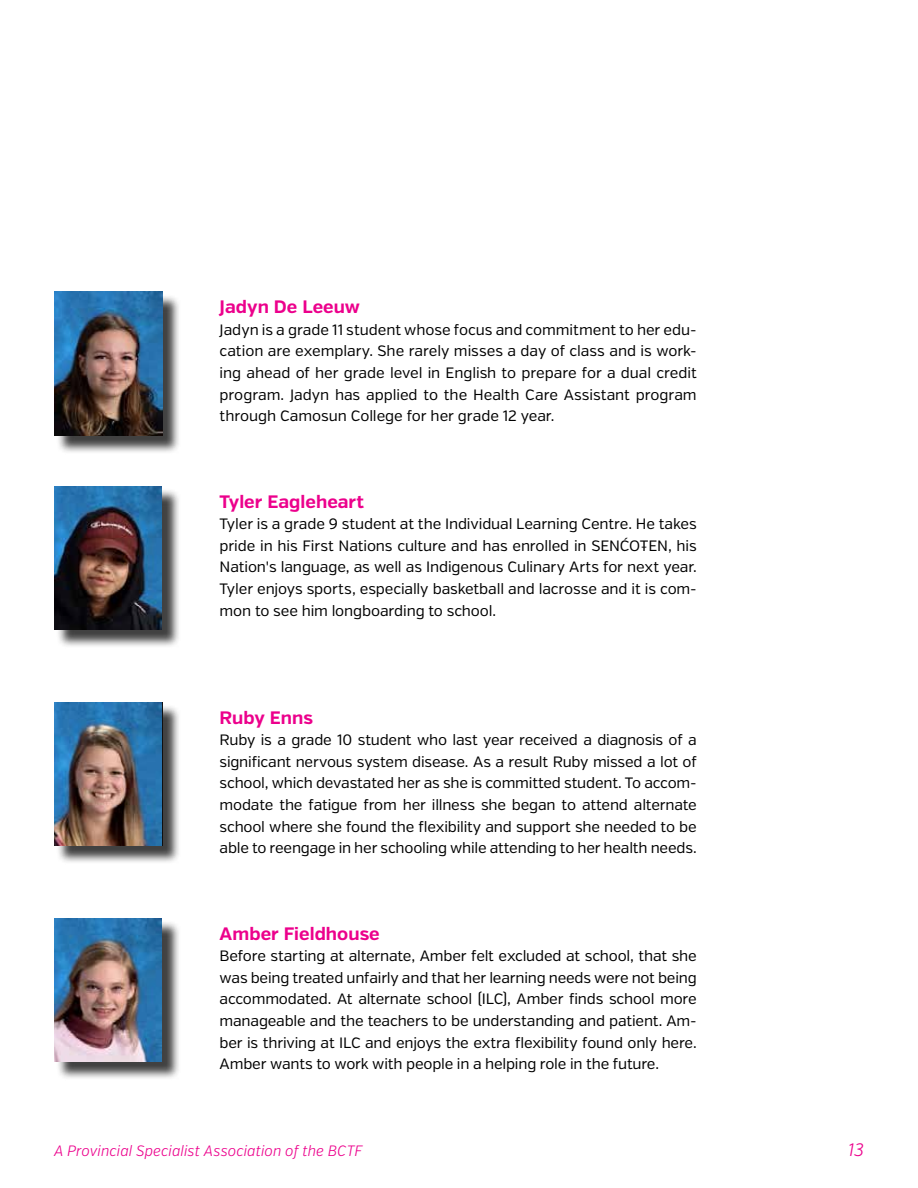
<style>
.page{position:relative;width:918px;height:1188px;background:#fff}
.page>*{position:absolute;margin:0;border:0;box-sizing:border-box;transform-origin:0 0}
.t1{font:700 18px "Verb";color:#ec008c}
.t2{font:italic 300 18px "Verb Cond";color:#ec008c}
.t3{font:15px/21.6px "Verb";letter-spacing:-.01em;color:#000;text-align:justify}
.t4{font:italic 300 15px "Verb Cond";letter-spacing:.005em;color:#ec008c}
</style>
<div class="page">
<div style="left:56px;top:920px;width:125px;height:161px;background:#000;opacity:.75"></div>
<img style="left:54px;top:918px;width:108px;height:144px">
<div style="left:56px;top:294px;width:125px;height:160px;background:#000;opacity:.75"></div>
<img style="left:54px;top:292px;width:108px;height:144px">
<div style="left:56px;top:488px;width:125px;height:161px;background:#000;opacity:.75"></div>
<img style="left:54px;top:486px;width:108px;height:144px">
<div style="left:56px;top:704px;width:125px;height:161px;background:#000;opacity:.75"></div>
<img style="left:54px;top:702px;width:108px;height:144px">
<p class="t1" style="left:220px;top:296px;width:142px">Jadyn De Leeuw</p>
<p class="t3" style="left:220px;top:319px;width:479px">Jadyn is a grade 11 student whose focus and commitment to her edu&shy;cation are exemplary. She rarely misses a day of class and is work&shy;ing ahead of her grade level in English to prepare for a dual credit program. Jadyn has applied to the Health Care Assistant program through Camosun College for her grade 12 year.</p>
<p class="t1" style="left:220px;top:490px;width:146px">Tyler Eagleheart</p>
<p class="t3" style="left:220px;top:513px;width:479px">Tyler is a grade 9 student at the Individual Learning Centre. He takes pride in his First Nations culture and has enrolled in SENĆOŦEN, his Nation's language, as well as Indigenous Culinary Arts for next year.<br>Tyler enjoys sports, especially basketball and lacrosse and it is com&shy;mon to see him longboarding to school.</p>
<p class="t1" style="left:220px;top:706px;width:95px">Ruby Enns</p>
<p class="t3" style="left:220px;top:729px;width:479px">Ruby is a grade 10 student who last year received a diagnosis of a significant nervous system disease. As a result Ruby missed a lot of school, which devastated her as she is committed student. To accom&shy;modate the fatigue from her illness she began to attend alternate school where she found the flexibility and support she needed to be able to reengage in her schooling while attending to her health needs.</p>
<p class="t1" style="left:220px;top:922px;width:162px">Amber Fieldhouse</p>
<p class="t3" style="left:220px;top:945px;width:479px">Before starting at alternate, Amber felt excluded at school, that she was being treated unfairly and that her learning needs were not being accommodated. At alternate school (ILC), Amber finds school more manageable and the teachers to be understanding and patient. Am&shy;ber is thriving at ILC and enjoys the extra flexibility found only here.<br>Amber wants to work with people in a helping role in the future.</p>
<p class="t4" style="left:54px;top:1141px;width:310px">A Provincial Specialist Association of the BCTF</p>
<p class="t2" style="left:848px;top:1139px;width:17px">13</p>
</div>
